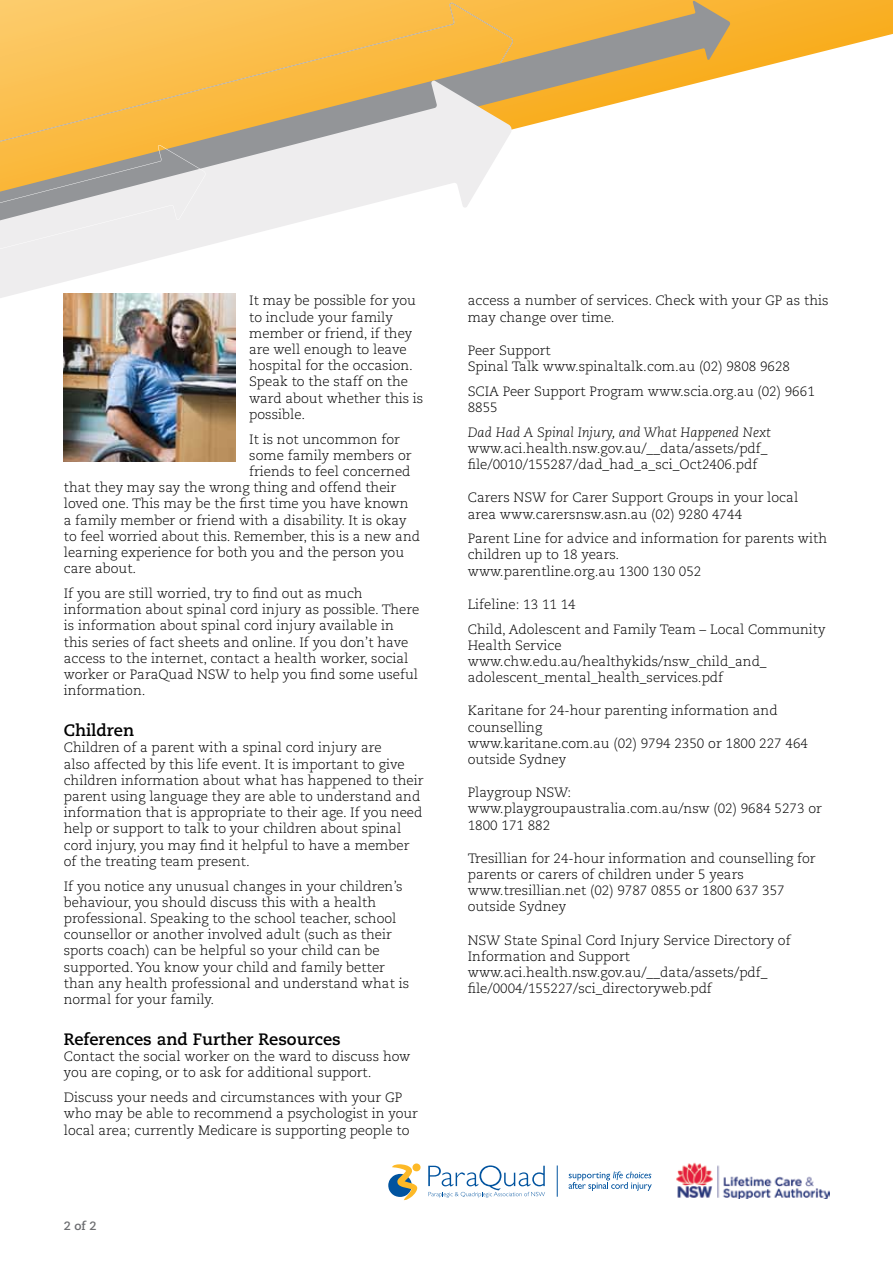
<style>
.page{position:relative;width:893px;height:1263px;background:#fff}
.page>*{position:absolute;margin:0;border:0;box-sizing:border-box;transform-origin:0 0}
.t1{font:700 16.5px "Caecilia";color:#000}
.t2{font:300 13.5px/16.2px "Caecilia";color:#000}
.t3{font:italic 300 13.5px "Caecilia";color:#000}
.t4{font:700 12px "Caecilia";color:#6d6e71}
</style>
<div class="page">
<svg style="left:730px;top:0;width:163px;height:75px"></svg>
<svg style="left:0;top:0;width:730px;height:130px;background:#edbd61"></svg>
<svg style="left:0;top:80px;width:512px;height:271px"></svg>
<svg style="left:0;top:145px;width:206px;height:118px;background:#dbcfba"></svg>
<img style="left:64px;top:293px;width:172px;height:168px">
<img style="left:676px;top:1162px;width:153px;height:37px">
<svg style="left:428px;top:1165px;width:117px;height:32px"></svg>
<svg style="left:388px;top:1163px;width:33px;height:37px"></svg>
<hr style="left:557px;top:1165px;width:1px;height:32px;background:#00539f">
<svg style="left:569px;top:1171px;width:83px;height:20px"></svg>
<p class="t2" style="left:249px;top:293px;width:176px">It may be possible for you to include your family member or friend, if they are well enough to leave hospital for the occasion.<br>Speak to the staff on the ward about whether this is possible.</p>
<p class="t2" style="left:249px;top:431px;width:152px">It is not uncommon for</p>
<p class="t2" style="left:249px;top:447px;width:164px">some family members or</p>
<p class="t2" style="left:249px;top:463px;width:163px">friends to feel concerned</p>
<p class="t2" style="left:64px;top:480px;width:334px">that they may say the wrong thing and offend their</p>
<p class="t2" style="left:64px;top:496px;width:346px">loved one. This may be the first time you have known</p>
<p class="t2" style="left:64px;top:512px;width:344px">a family member or friend with a disability. It is okay</p>
<p class="t2" style="left:64px;top:528px;width:358px">to feel worried about this. Remember, this is a new and</p>
<p class="t2" style="left:64px;top:544px;width:342px">learning experience for both you and the person you</p>
<p class="t2" style="left:64px;top:561px;width:74px">care about.</p>
<p class="t2" style="left:64px;top:585px;width:357px">If you are still worried, try to find out as much information about spinal cord injury as possible. There is information about spinal cord injury available in this series of fact sheets and online. If you don’t have access to the internet, contact a health worker, social worker or ParaQuad NSW to help you find some useful information.</p>
<p class="t1" style="left:64px;top:721px;width:72px">Children</p>
<p class="t2" style="left:64px;top:740px;width:361px">Children of a parent with a spinal cord injury are<br>also affected by this life event. It is important to give children information about what has happened to their parent using language they are able to understand and information that is appropriate to their age. If you need help or support to talk to your children about spinal cord injury, you may find it helpful to have a member of the treating team present.</p>
<p class="t2" style="left:64px;top:878px;width:347px">If you notice any unusual changes in your children’s behaviour, you should discuss this with a health professional. Speaking to the school teacher, school counsellor or another involved adult (such as their sports coach) can be helpful so your child can be supported. You know your child and family better than any health professional and understand what is normal for your family.</p>
<p class="t1" style="left:64px;top:1029px;width:278px">References and Further Resources</p>
<p class="t2" style="left:64px;top:1049px;width:348px">Contact the social worker on the ward to discuss how you are coping, or to ask for additional support.</p>
<p class="t2" style="left:64px;top:1090px;width:356px">Discuss your needs and circumstances with your GP who may be able to recommend a psychologist in your local area; currently Medicare is supporting people to</p>
<p class="t4" style="left:64px;top:1218px;width:34px">2 of 2</p>
<p class="t2" style="left:468px;top:293px;width:362px">access a number of services. Check with your GP as this may change over time.</p>
<p class="t2" style="left:468px;top:342px;width:324px">Peer Support<br>Spinal Talk www.spinaltalk.com.au (02) 9808 9628</p>
<p class="t2" style="left:468px;top:383px;width:349px">SCIA Peer Support Program www.scia.org.au (02) 9661<br>8855</p>
<p class="t3" style="left:468px;top:424px;width:305px">Dad Had A Spinal Injury, and What Happened Next</p>
<p class="t2" style="left:468px;top:440px;width:301px">www.aci.health.nsw.gov.au/__data/assets/pdf_ file/0010/155287/dad_had_a_sci_Oct2406.pdf</p>
<p class="t2" style="left:468px;top:490px;width:332px">Carers NSW for Carer Support Groups in your local area www.carersnsw.asn.au (02) 9280 4744</p>
<p class="t2" style="left:468px;top:531px;width:361px">Parent Line for advice and information for parents with children up to 18 years.<br>www.parentline.org.au 1300 130 052</p>
<p class="t2" style="left:468px;top:592px;width:359px;line-height:24.8px">Lifeline: 13 11 14<br>Child, Adolescent and Family Team – Local Community</p>
<p class="t2" style="left:468px;top:637px;width:300px">Health Service www.chw.edu.au/healthykids/nsw_child_and_ adolescent_mental_health_services.pdf</p>
<p class="t2" style="left:468px;top:703px;width:342px">Karitane for 24-hour parenting information and counselling<br>www.karitane.com.au (02) 9794 2350 or 1800 227 464 outside Sydney</p>
<p class="t2" style="left:468px;top:785px;width:356px">Playgroup NSW:<br>www.playgroupaustralia.com.au/nsw (02) 9684 5273 or<br>1800 171 882</p>
<p class="t2" style="left:468px;top:850px;width:349px">Tresillian for 24-hour information and counselling for parents or carers of children under 5 years www.tresillian.net (02) 9787 0855 or 1800 637 357 outside Sydney</p>
<p class="t2" style="left:468px;top:932px;width:324px">NSW State Spinal Cord Injury Service Directory of Information and Support www.aci.health.nsw.gov.au/__data/assets/pdf_ file/0004/155227/sci_directoryweb.pdf</p>
</div>
